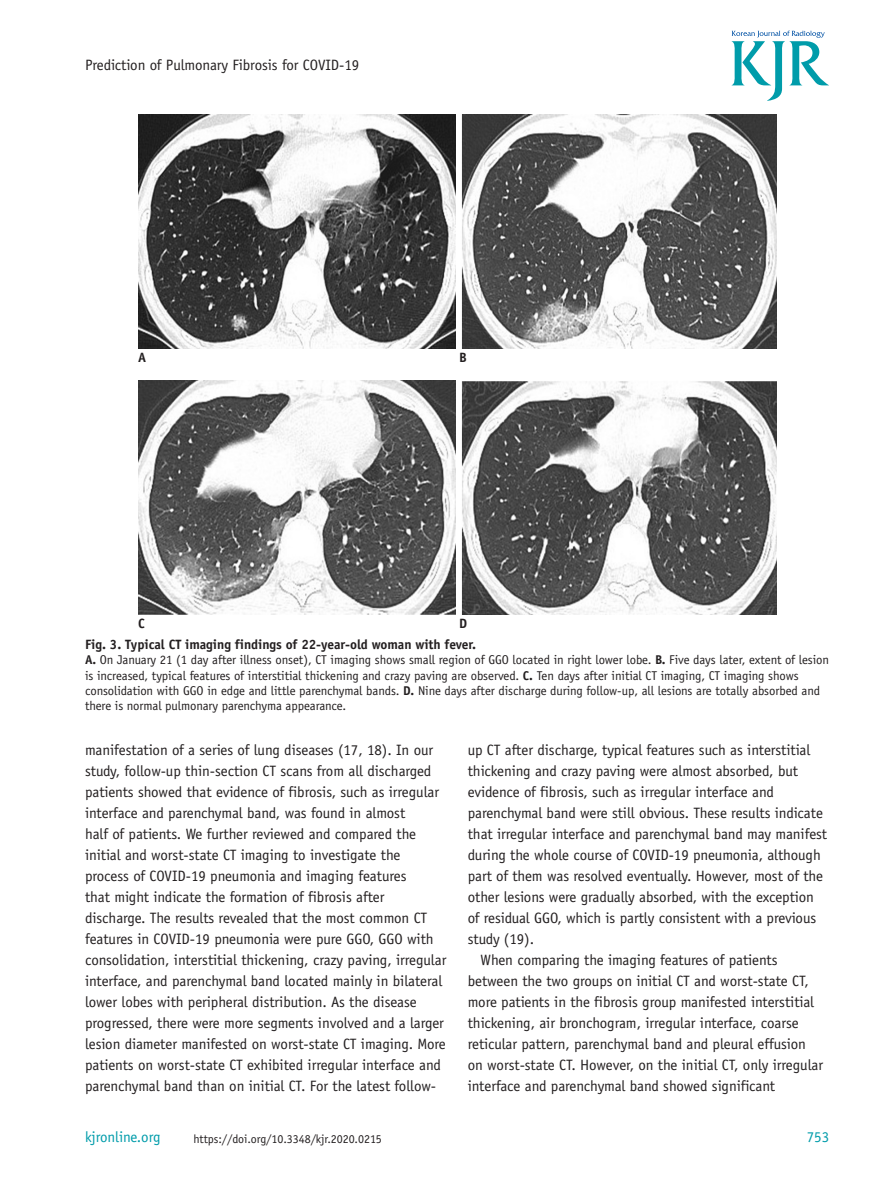
<style>
.page{position:relative;width:893px;height:1191px;background:#fff}
.page>*{position:absolute;margin:0;border:0;box-sizing:border-box;transform-origin:0 0}
.t1{font:15px/21px "Officina Sans Std";letter-spacing:-.005em;color:#231f20}
.t2{font:15px "Officina Sans Std";letter-spacing:-.005em;color:#009caa}
.t3{font:700 13.5px "Officina Sans Std";letter-spacing:-.005em;color:#231f20}
.t4{font:12.75px/15.3px "Officina Sans Std";letter-spacing:-.005em;color:#231f20}
.t5{font:12px "Officina Sans Std";letter-spacing:-.005em;color:#231f20}
.s1{font-weight:700}
</style>
<div class="page">
<svg style="left:732px;top:31px;width:97px;height:70px"></svg>
<img style="left:138px;top:115px;width:317px;height:234px">
<img style="left:138px;top:381px;width:317px;height:233px">
<img style="left:461px;top:115px;width:315px;height:234px">
<img style="left:461px;top:381px;width:315px;height:233px">
<p class="t1" style="left:85px;top:54px;width:276px">Prediction of Pulmonary Fibrosis for COVID-19</p>
<p class="t3" style="left:138px;top:349px;width:10px">A</p>
<p class="t3" style="left:138px;top:615px;width:8px">C</p>
<p class="t3" style="left:459px;top:349px;width:9px">B</p>
<p class="t3" style="left:459px;top:615px;width:10px">D</p>
<p class="t3" style="left:85px;top:636px;width:393px">Fig. 3. Typical CT imaging findings of 22-year-old woman with fever.</p>
<p class="t4" style="left:85px;top:652px;width:745px"><span class="s1">A.</span> On January 21 (1 day after illness onset), CT imaging shows small region of GGO located in right lower lobe. <span class="s1">B.</span> Five days later, extent of lesion is increased, typical features of interstitial thickening and crazy paving are observed. <span class="s1">C.</span> Ten days after initial CT imaging, CT imaging shows consolidation with GGO in edge and little parenchymal bands. <span class="s1">D.</span> Nine days after discharge during follow-up, all lesions are totally absorbed and there is normal pulmonary parenchyma appearance.</p>
<p class="t1" style="left:85px;top:739px;width:363px">manifestation of a series of lung diseases (17, 18). In our study, follow-up thin-section CT scans from all discharged patients showed that evidence of fibrosis, such as irregular interface and parenchymal band, was found in almost<br>half of patients. We further reviewed and compared the initial and worst-state CT imaging to investigate the process of COVID-19 pneumonia and imaging features<br>that might indicate the formation of fibrosis after discharge. The results revealed that the most common CT features in COVID-19 pneumonia were pure GGO, GGO with consolidation, interstitial thickening, crazy paving, irregular interface, and parenchymal band located mainly in bilateral lower lobes with peripheral distribution. As the disease progressed, there were more segments involved and a larger lesion diameter manifested on worst-state CT imaging. More patients on worst-state CT exhibited irregular interface and parenchymal band than on initial CT. For the latest follow-</p>
<p class="t1" style="left:468px;top:739px;width:344px">up CT after discharge, typical features such as interstitial</p>
<p class="t1" style="left:468px;top:760px;width:332px">thickening and crazy paving were almost absorbed, but</p>
<p class="t1" style="left:468px;top:781px;width:308px">evidence of fibrosis, such as irregular interface and</p>
<p class="t1" style="left:468px;top:802px;width:357px">parenchymal band were still obvious. These results indicate</p>
<p class="t1" style="left:468px;top:823px;width:361px">that irregular interface and parenchymal band may manifest</p>
<p class="t1" style="left:468px;top:844px;width:355px">during the whole course of COVID-19 pneumonia, although</p>
<p class="t1" style="left:468px;top:865px;width:357px">part of them was resolved eventually. However, most of the</p>
<p class="t1" style="left:468px;top:886px;width:348px">other lesions were gradually absorbed, with the exception</p>
<p class="t1" style="left:468px;top:907px;width:350px">of residual GGO, which is partly consistent with a previous</p>
<p class="t1" style="left:468px;top:928px;width:68px">study (19).</p>
<p class="t1" style="left:480px;top:949px;width:298px">When comparing the imaging features of patients</p>
<p class="t1" style="left:468px;top:970px;width:343px">between the two groups on initial CT and worst-state CT,</p>
<p class="t1" style="left:468px;top:991px;width:348px">more patients in the fibrosis group manifested interstitial</p>
<p class="t1" style="left:468px;top:1012px;width:333px">thickening, air bronchogram, irregular interface, coarse</p>
<p class="t1" style="left:468px;top:1033px;width:340px">reticular pattern, parenchymal band and pleural effusion</p>
<p class="t1" style="left:468px;top:1054px;width:357px">on worst-state CT. However, on the initial CT, only irregular</p>
<p class="t1" style="left:468px;top:1075px;width:309px">interface and parenchymal band showed significant</p>
<p class="t2" style="left:85px;top:1128px;width:77px">kjronline.org</p>
<p class="t5" style="left:194px;top:1132px;width:190px">https://doi.org/10.3348/kjr.2020.0215</p>
<p class="t2" style="left:807px;top:1128px;width:24px">753</p>
</div>
